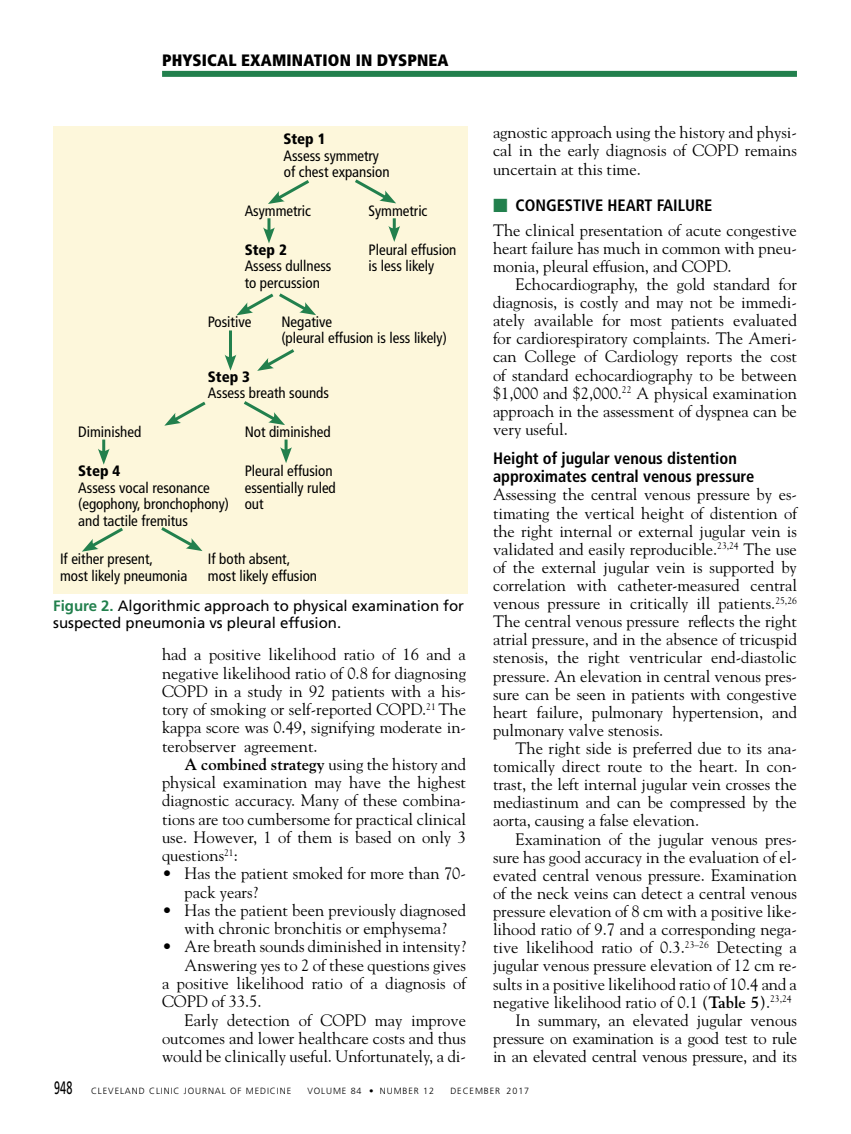
<style>
.page{position:relative;width:851px;height:1134px;background:#fff}
.page>*{position:absolute;margin:0;border:0;box-sizing:border-box;transform-origin:0 0}
.t1{font:16.5px/18.1px "Goudy Std";color:#000;text-align:justify}
.t2{font:700 condensed 16.5px/18.1px "Frutiger LT Std";color:#000}
.t3{font:16.5px "Goudy Std";letter-spacing:-.02em;color:#000}
.t4{font:900 condensed 16.5px "Frutiger LT Std";letter-spacing:.01em;color:#000}
.t5{font:condensed 15px/16.5px "Frutiger LT Std";color:#000}
.t6{font:15px/16.5px "Frutiger LT Std";color:#000}
.t7{font:900 condensed 15px "Frutiger LT Std";color:#000}
.t8{font:300 9px "Frutiger LT Std";letter-spacing:.1em;color:#000}
.s1{font-weight:700;color:#22804d}
.s2{font-weight:700}
.s3{font-family:"Universal Std Newswith Comm Pi";font-weight:400;font-stretch:normal;color:#22804d}
.s4{font-weight:400;font-size:18px}
</style>
<div class="page">
<div style="left:162px;top:71px;width:634px;height:6px;background:#22804d"></div>
<div style="left:53px;top:126px;width:414px;height:468px;background:#fdf7db"></div>
<svg style="left:268px;top:180px;width:41px;height:24px"></svg>
<svg style="left:355px;top:179px;width:41px;height:24px"></svg>
<svg style="left:164px;top:401px;width:42px;height:25px"></svg>
<svg style="left:244px;top:401px;width:41px;height:24px"></svg>
<svg style="left:82px;top:527px;width:41px;height:25px"></svg>
<svg style="left:161px;top:527px;width:41px;height:24px"></svg>
<svg style="left:236px;top:293px;width:80px;height:22px"></svg>
<svg style="left:257px;top:349px;width:38px;height:22px"></svg>
<hr style="left:229px;top:330px;width:3px;height:30px;background:#22804d">
<svg style="left:225px;top:355px;width:11px;height:16px"></svg>
<svg style="left:280px;top:440px;width:12px;height:23px"></svg>
<hr style="left:102px;top:440px;width:3px;height:14px;background:#22804d">
<svg style="left:98px;top:449px;width:12px;height:16px"></svg>
<hr style="left:393px;top:218px;width:3px;height:14px;background:#22804d">
<svg style="left:388px;top:226px;width:12px;height:16px"></svg>
<hr style="left:267px;top:218px;width:3px;height:15px;background:#22804d">
<svg style="left:263px;top:227px;width:12px;height:16px"></svg>
<p class="t4" style="left:162px;top:51px;width:288px">PHYSICAL EXAMINATION IN DYSPNEA</p>
<p class="t7" style="left:283px;top:130px;width:44px">Step 1</p>
<p class="t5" style="left:283px;top:147px;width:108px">Assess symmetry of chest expansion</p>
<p class="t5" style="left:245px;top:203px;width:68px">Asymmetric</p>
<p class="t5" style="left:368px;top:203px;width:60px">Symmetric</p>
<p class="t7" style="left:245px;top:240px;width:44px">Step 2</p>
<p class="t5" style="left:245px;top:258px;width:88px">Assess dullness to percussion</p>
<p class="t5" style="left:368px;top:241px;width:89px">Pleural effusion is less likely</p>
<p class="t5" style="left:208px;top:313px;width:45px">Positive</p>
<p class="t5" style="left:281px;top:313px;width:167px">Negative<br>(pleural effusion is less likely)</p>
<p class="t7" style="left:208px;top:368px;width:44px">Step 3</p>
<p class="t5" style="left:208px;top:385px;width:123px">Assess breath sounds</p>
<p class="t5" style="left:78px;top:424px;width:65px">Diminished</p>
<p class="t5" style="left:245px;top:424px;width:87px">Not diminished</p>
<p class="t7" style="left:78px;top:462px;width:44px">Step 4</p>
<p class="t5" style="left:78px;top:479px;width:152px">Assess vocal resonance (egophony, bronchophony) and tactile fremitus</p>
<p class="t5" style="left:245px;top:463px;width:93px">Pleural effusion essentially ruled out</p>
<p class="t5" style="left:60px;top:551px;width:129px">If either present,<br>most likely pneumonia</p>
<p class="t5" style="left:208px;top:551px;width:111px">If both absent, most likely effusion</p>
<p class="t6" style="left:53px;top:598px;width:412px"><span class="s1">Figure 2.</span> Algorithmic approach to physical examination for suspected pneumonia vs pleural effusion.</p>
<p class="t1" style="left:162px;top:645px;width:305px">had a positive likelihood ratio of 16 and a negative likelihood ratio of 0.8 for diagnosing COPD in a study in 92 patients with a his&shy;tory of smoking or self-reported COPD.<sup>21</sup> The kappa score was 0.49, signifying moderate in&shy;terobserver agreement.</p>
<p class="t1" style="left:162px;top:755px;width:305px;text-indent:23px"><span class="s2">A combined strategy</span> using the history and physical examination may have the highest diagnostic accuracy. Many of these combina&shy;tions are too cumbersome for practical clinical use. However, 1 of them is based on only 3 questions<sup>21</sup>:</p>
<p class="t1" style="left:184px;top:864px;width:283px;text-indent:-23px">• Has the patient smoked for more than 70- pack years?</p>
<p class="t1" style="left:162px;top:901px;width:305px;text-align:center">• Has the patient been previously diagnosed with chronic bronchitis or emphysema?</p>
<p class="t1" style="left:162px;top:937px;width:305px">• Are breath sounds diminished in intensity?</p>
<p class="t1" style="left:184px;top:956px;width:283px">Answering yes to 2 of these questions gives</p>
<p class="t1" style="left:162px;top:974px;width:305px">a positive likelihood ratio of a diagnosis of</p>
<p class="t1" style="left:162px;top:992px;width:101px">COPD of 33.5.</p>
<p class="t1" style="left:184px;top:1011px;width:283px">Early detection of COPD may improve</p>
<p class="t1" style="left:162px;top:1029px;width:305px">outcomes and lower healthcare costs and thus</p>
<p class="t1" style="left:162px;top:1047px;width:305px">would be clinically useful. Unfortunately, a di-</p>
<p class="t1" style="left:493px;top:123px;width:305px">agnostic approach using the history and physi&shy;cal in the early diagnosis of COPD remains uncertain at this time.</p>
<p class="t2" style="left:493px;top:196px;width:221px"><span class="s3">■</span> CONGESTIVE HEART FAILURE</p>
<p class="t1" style="left:493px;top:221px;width:305px">The clinical presentation of acute congestive heart failure has much in common with pneu&shy;monia, pleural effusion, and COPD.</p>
<p class="t1" style="left:493px;top:275px;width:305px;text-indent:23px">Echocardiography, the gold standard for diagnosis, is costly and may not be immedi&shy;ately available for most patients evaluated for cardiorespiratory complaints. The Ameri&shy;can College of Cardiology reports the cost of standard echocardiography to be between $1,000 and $2,000.<sup>22</sup> A physical examination approach in the assessment of dyspnea can be very useful.</p>
<p class="t2" style="left:493px;top:449px;width:263px">Height of jugular venous distention approximates central venous pressure</p>
<p class="t1" style="left:493px;top:485px;width:305px">Assessing the central venous pressure by es&shy;timating the vertical height of distention of the right internal or external jugular vein is validated and easily reproducible.<sup>23,24</sup> The use of the external jugular vein is supported by correlation with catheter-measured central venous pressure in critically ill patients.<sup>25,26<br></sup>The central venous pressure reflects the right atrial pressure, and in the absence of tricuspid stenosis, the right ventricular end-diastolic pressure. An elevation in central venous pres&shy;sure can be seen in patients with congestive heart failure, pulmonary hypertension, and pulmonary valve stenosis.</p>
<p class="t1" style="left:493px;top:739px;width:305px;text-indent:23px">The right side is preferred due to its ana&shy;tomically direct route to the heart. In con&shy;trast, the left internal jugular vein crosses the mediastinum and can be compressed by the aorta, causing a false elevation.</p>
<p class="t1" style="left:515px;top:830px;width:283px">Examination of the jugular venous pres-</p>
<p class="t1" style="left:493px;top:848px;width:305px">sure has good accuracy in the evaluation of el-</p>
<p class="t1" style="left:493px;top:866px;width:305px">evated central venous pressure. Examination</p>
<p class="t1" style="left:493px;top:884px;width:305px">of the neck veins can detect a central venous</p>
<p class="t1" style="left:493px;top:902px;width:305px">pressure elevation of 8 cm with a positive like-</p>
<p class="t1" style="left:493px;top:920px;width:305px">lihood ratio of 9.7 and a corresponding nega-</p>
<p class="t1" style="left:493px;top:938px;width:305px">tive likelihood ratio of 0.3.<sup>23–26</sup> Detecting a</p>
<p class="t1" style="left:493px;top:956px;width:305px">jugular venous pressure elevation of 12 cm re-</p>
<p class="t1" style="left:493px;top:975px;width:305px">sults in a positive likelihood ratio of 10.4 and a</p>
<p class="t1" style="left:493px;top:993px;width:300px">negative likelihood ratio of 0.1 (<span class="s2">Table 5</span>).<sup>23,24</sup></p>
<p class="t1" style="left:515px;top:1011px;width:283px">In summary, an elevated jugular venous</p>
<p class="t3" style="left:493px;top:1028px;width:305px">pressure on examination is a good test to rule</p>
<p class="t3" style="left:493px;top:1046px;width:305px">in an elevated central venous pressure, and its</p>
<p class="t8" style="left:54px;top:1085px;width:239px"><span class="s4">948</span> CLEVELAND CLINIC JOURNAL OF MEDICINE</p>
<p class="t8" style="left:307px;top:1085px;width:128px">VOLUME 84 • NUMBER 12</p>
<p class="t8" style="left:450px;top:1085px;width:80px">DECEMBER 2017</p>
</div>
